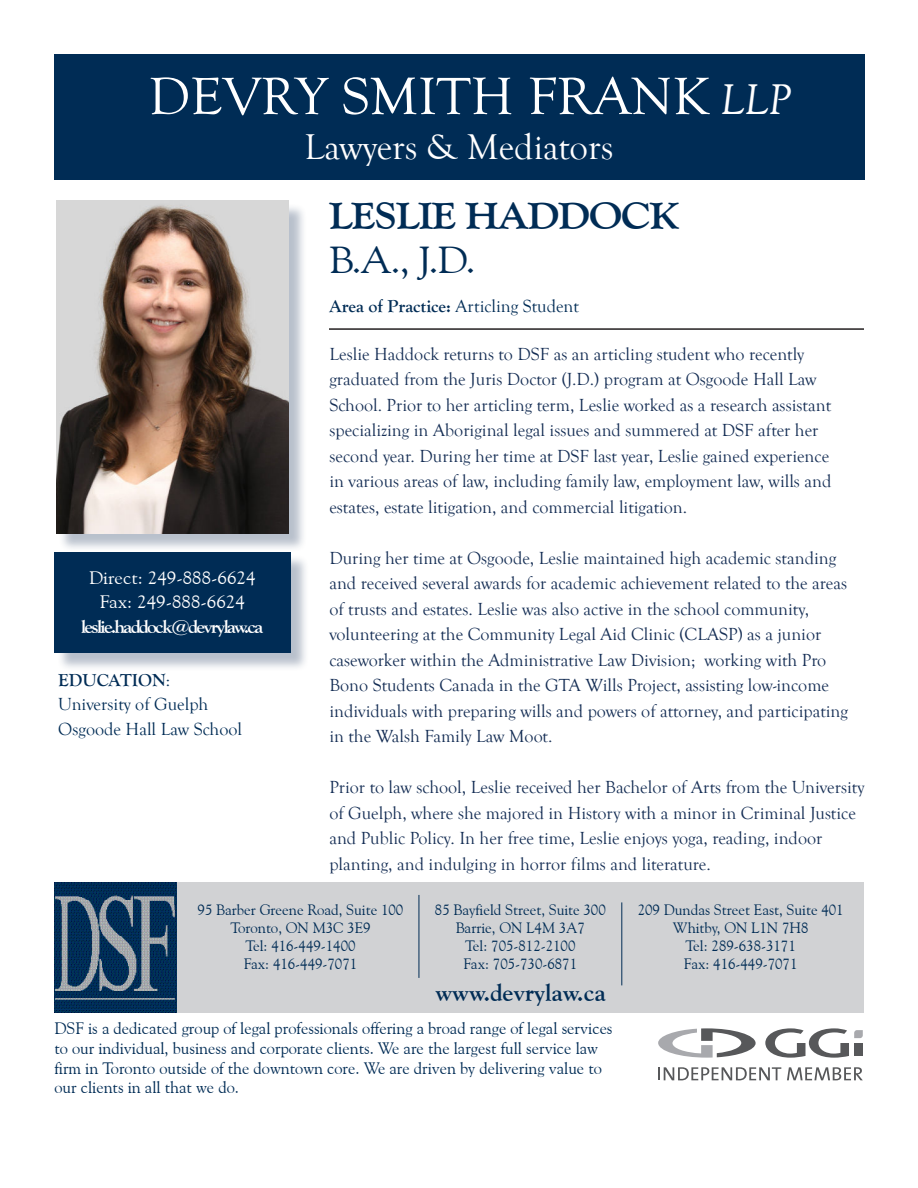
<style>
.page{position:relative;width:918px;height:1188px;background:#fff}
.page>*{position:absolute;margin:0;border:0;box-sizing:border-box;transform-origin:0 0}
.t1{font:54px "Goudy Old Style T";color:#fff;scale:1.04 1}
.t2{font:700 37.5px "Goudy Old Style BT";letter-spacing:-.025em;color:#002c55;scale:1.1 1}
.t3{font:37.5px "Goudy Old Style BT";color:#002c55;scale:1.1 1}
.t4{font:36.75px "Goudy Old Style T";color:#fff}
.t5{font:700 24px "Goudy Old Style BT";color:#002c55}
.t6{font:18px/25.5px "Goudy Old Style T";color:#142d54}
.t7{font:18px/24.8px "Goudy Old Style T";color:#002c55}
.t8{font:18px/24.8px "Goudy Old Style BT";color:#fff;text-align:center;scale:1.07 1}
.t9{font:700 18px "Goudy Old Style BT";letter-spacing:-.09em;color:#fff;scale:1.07 1}
.t10{font:16.5px/19.8px "Goudy Old Style BT";color:#002c55}
.t11{font:15px/18px "Goudy Old Style BT";color:#002c55;text-align:center}
.s1{font-style:italic;font-size:44.1px}
.s2{font-weight:700}
</style>
<div class="page">
<div style="left:54px;top:54px;width:810px;height:125px;background:#002c55"></div>
<div style="left:56px;top:555px;width:253px;height:117px;background:#142d54;opacity:.3"></div>
<div style="left:54px;top:553px;width:237px;height:100px;background:#002c55"></div>
<svg style="left:765px;top:1028px;width:98px;height:30px"></svg>
<svg style="left:658px;top:1028px;width:98px;height:30px"></svg>
<svg style="left:658px;top:1067px;width:123px;height:13px"></svg>
<svg style="left:787px;top:1067px;width:76px;height:13px"></svg>
<div style="left:177px;top:882px;width:687px;height:131px;background:#d1d2d4"></div>
<img style="left:54px;top:882px;width:122px;height:131px">
<hr style="left:419px;top:895px;width:1px;height:83px;background:#002c55">
<hr style="left:621px;top:902px;width:1px;height:83px;background:#002c55">
<div style="left:58px;top:203px;width:249px;height:350px;background:#142d54;opacity:.3"></div>
<img style="left:56px;top:201px;width:232px;height:333px">
<hr style="left:329px;top:328px;width:535px;height:2px;background:#231f20">
<h1 class="t1" style="left:148px;top:75px;width:619px">DEVRY SMITH FRANK <span class="s1">LLP</span></h1>
<h3 class="t4" style="left:304px;top:132px;width:311px">Lawyers &amp; Mediators</h3>
<p class="t8" style="left:89px;top:566px;width:157px">Direct: 249-888-6624<br>Fax: 249-888-6624</p>
<p class="t9" style="left:81px;top:620px;width:172px">leslie.haddock@devrylaw.ca</p>
<p class="t7" style="left:58px;top:669px;width:185px"><span class="s2">EDUCATION</span>:<br>University of Guelph<br>Osgoode Hall Law School</p>
<h2 class="t2" style="left:329px;top:201px;width:320px">LESLIE HADDOCK</h2>
<h2 class="t3" style="left:329px;top:245px;width:135px">B.A., J.D.</h2>
<p class="t7" style="left:329px;top:295px;width:251px"><span class="s2">Area of Practice:</span> Articling Student</p>
<p class="t6" style="left:329px;top:342px;width:504px">Leslie Haddock returns to DSF as an articling student who recently graduated from the Juris Doctor (J.D.) program at Osgoode Hall Law School. Prior to her articling term, Leslie worked as a research assistant specializing in Aboriginal legal issues and summered at DSF after her second year. During her time at DSF last year, Leslie gained experience in various areas of law, including family law, employment law, wills and estates, estate litigation, and commercial litigation.</p>
<p class="t6" style="left:329px;top:546px;width:520px">During her time at Osgoode, Leslie maintained high academic standing and received several awards for academic achievement related to the areas of trusts and estates. Leslie was also active in the school community, volunteering at the Community Legal Aid Clinic (CLASP) as a junior caseworker within the Administrative Law Division; working with Pro Bono Students Canada in the GTA Wills Project, assisting low-income individuals with preparing wills and powers of attorney, and participating in the Walsh Family Law Moot.</p>
<p class="t6" style="left:329px;top:776px;width:537px">Prior to law school, Leslie received her Bachelor of Arts from the University of Guelph, where she majored in History with a minor in Criminal Justice and Public Policy. In her free time, Leslie enjoys yoga, reading, indoor planting, and indulging in horror films and literature.</p>
<p class="t11" style="left:198px;top:902px;width:207px">95 Barber Greene Road, Suite 100<br>Toronto, ON M3C 3E9<br>Tel: 416-449-1400<br>Fax: 416-449-7071</p>
<p class="t11" style="left:638px;top:902px;width:207px">209 Dundas Street East, Suite 401<br>Whitby, ON L1N 7H8<br>Tel: 289-638-3171<br>Fax: 416-449-7071</p>
<p class="t11" style="left:435px;top:902px;width:172px">85 Bayfield Street, Suite 300<br>Barrie, ON L4M 3A7<br>Tel: 705-812-2100<br>Fax: 705-730-6871</p>
<h3 class="t5" style="left:435px;top:983px;width:172px">www.devrylaw.ca</h3>
<p class="t10" style="left:54px;top:1020px;width:560px">DSF is a dedicated group of legal professionals offering a broad range of legal services to our individual, business and corporate clients. We are the largest full service law firm in Toronto outside of the downtown core. We are driven by delivering value to our clients in all that we do.</p>
</div>
